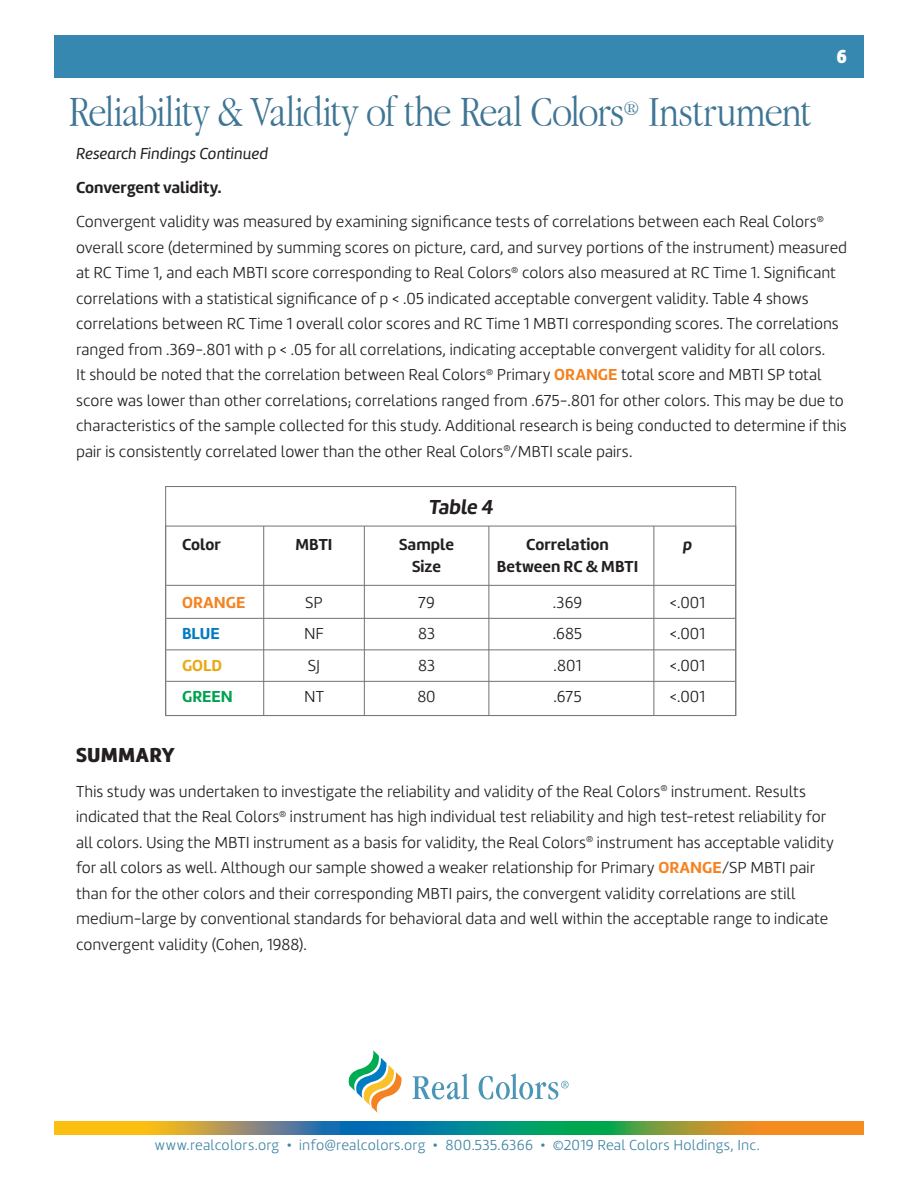
<style>
.page{position:relative;width:918px;height:1188px;background:#fff}
.page>*{position:absolute;margin:0;border:0;box-sizing:border-box;transform-origin:0 0}
.t1{font:300 45px "Apple Garamond";letter-spacing:-.015em;color:#3f7595}
.bulleted_text{font:900 21px "Amelia";letter-spacing:.01em;color:#231f20}
.t2{font:700 21px "Amelia Oblicua";letter-spacing:-.005em;color:#231f20}
.t3{font:300 20.1px "Apple Garamond";color:#3f7595}
.t4{font:900 19.5px "Amelia";color:#fff}
.bulleted_text-2{font:300 16.5px/25.5px "Amelia";color:#231f20}
.bulleted_text-3{font:700 16.5px "Amelia";color:#231f20}
.bulleted_text-4{font:italic 16.5px "Amelia";color:#231f20}
.t5{font:700 16.5px "Amelia";letter-spacing:.005em;color:#f58220}
.t6{font:700 16.5px "Amelia";letter-spacing:.005em;color:#00a14f}
.t7{font:700 16.5px "Amelia";color:#007cc3}
.t8{font:700 16.5px "Amelia";color:#e8aa14}
.t9{font:italic 700 16.5px "Amelia";color:#231f20}
.positive_text_paragr{font:300 15px "Amelia";letter-spacing:.015em;color:#4286a4}
.s1{font-weight:700;color:#f58220}
</style>
<div class="page">
<div style="left:54px;top:35px;width:810px;height:42px;background:#3788b0"></div>
<svg style="left:348px;top:1050px;width:54px;height:63px"></svg>
<svg style="left:413px;top:1073px;width:56px;height:27px"></svg>
<svg style="left:479px;top:1073px;width:90px;height:27px"></svg>
<img style="left:54px;top:1121px;width:810px;height:13px">
<hr style="left:166px;top:585px;width:569px;height:1px;background:#76787b">
<hr style="left:166px;top:618px;width:569px;height:1px;background:#76787b">
<hr style="left:166px;top:649px;width:569px;height:1px;background:#76787b">
<hr style="left:166px;top:681px;width:569px;height:1px;background:#76787b">
<hr style="left:263px;top:526px;width:1px;height:189px;background:#76787b">
<hr style="left:364px;top:526px;width:1px;height:189px;background:#76787b">
<hr style="left:488px;top:526px;width:1px;height:189px;background:#76787b">
<div style="left:165px;top:526px;width:571px;height:190px;border:1px solid #76787b"></div>
<hr style="left:653px;top:526px;width:1px;height:189px;background:#76787b">
<p class="t1" style="left:69px;top:85px;width:557px">Reliability &amp; Validity of the Real Colors</p>
<p class="t3" style="left:623px;top:96px;width:18px">®</p>
<p class="t1" style="left:648px;top:85px;width:165px">Instrument</p>
<p class="t4" style="left:837px;top:45px;width:12px">6</p>
<p class="bulleted_text-4" style="left:76px;top:144px;width:194px">Research Findings Continued</p>
<p class="bulleted_text-3" style="left:76px;top:178px;width:147px">Convergent validity.</p>
<p class="bulleted_text-2" style="left:76px;top:209px;width:773px">Convergent validity was measured by examining significance tests of correlations between each Real Colors<sup>® </sup>overall score (determined by summing scores on picture, card, and survey portions of the instrument) measured at RC Time 1, and each MBTI score corresponding to Real Colors<sup>®</sup> colors also measured at RC Time 1. Significant correlations with a statistical significance of p &lt; .05 indicated acceptable convergent validity. Table 4 shows correlations between RC Time 1 overall color scores and RC Time 1 MBTI corresponding scores. The correlations ranged from .369-.801 with p &lt; .05 for all correlations, indicating acceptable convergent validity for all colors.<br>It should be noted that the correlation between Real Colors<sup>®</sup> Primary <span class="s1">ORANGE</span> total score and MBTI SP total score was lower than other correlations; correlations ranged from .675-.801 for other colors. This may be due to characteristics of the sample collected for this study. Additional research is being conducted to determine if this pair is consistently correlated lower than the other Real Colors<sup>®</sup>/MBTI scale pairs.</p>
<p class="t2" style="left:429px;top:494px;width:66px">Table 4</p>
<p class="bulleted_text-3" style="left:182px;top:535px;width:40px">Color</p>
<p class="bulleted_text-3" style="left:296px;top:535px;width:38px">MBTI</p>
<p class="bulleted_text-3" style="left:399px;top:535px;width:56px">Sample</p>
<p class="bulleted_text-3" style="left:526px;top:535px;width:84px">Correlation</p>
<p class="t9" style="left:683px;top:535px;width:11px">p</p>
<p class="bulleted_text-3" style="left:412px;top:557px;width:30px">Size</p>
<p class="bulleted_text-3" style="left:497px;top:557px;width:143px">Between RC &amp; MBTI</p>
<p class="t5" style="left:182px;top:593px;width:65px">ORANGE</p>
<p class="bulleted_text-2" style="left:305px;top:590px;width:19px">SP</p>
<p class="bulleted_text-2" style="left:418px;top:590px;width:18px">79</p>
<p class="bulleted_text-2" style="left:553px;top:590px;width:31px">.369</p>
<p class="bulleted_text-2" style="left:670px;top:590px;width:37px">&lt;.001</p>
<p class="t7" style="left:182px;top:624px;width:39px">BLUE</p>
<p class="bulleted_text-2" style="left:304px;top:621px;width:21px">NF</p>
<p class="bulleted_text-2" style="left:418px;top:621px;width:18px">83</p>
<p class="bulleted_text-2" style="left:553px;top:621px;width:31px">.685</p>
<p class="bulleted_text-2" style="left:670px;top:621px;width:37px">&lt;.001</p>
<p class="t8" style="left:182px;top:655px;width:42px">GOLD</p>
<p class="bulleted_text-2" style="left:308px;top:652px;width:14px">SJ</p>
<p class="bulleted_text-2" style="left:418px;top:652px;width:18px">83</p>
<p class="bulleted_text-2" style="left:554px;top:652px;width:29px">.801</p>
<p class="bulleted_text-2" style="left:670px;top:652px;width:37px">&lt;.001</p>
<p class="t6" style="left:182px;top:686px;width:52px">GREEN</p>
<p class="bulleted_text-2" style="left:304px;top:684px;width:21px">NT</p>
<p class="bulleted_text-2" style="left:417px;top:684px;width:20px">80</p>
<p class="bulleted_text-2" style="left:553px;top:684px;width:30px">.675</p>
<p class="bulleted_text-2" style="left:670px;top:684px;width:37px">&lt;.001</p>
<p class="bulleted_text" style="left:76px;top:743px;width:100px">SUMMARY</p>
<p class="bulleted_text-2" style="left:76px;top:778px;width:759px">This study was undertaken to investigate the reliability and validity of the Real Colors<sup>®</sup> instrument. Results indicated that the Real Colors<sup>®</sup> instrument has high individual test reliability and high test-retest reliability for all colors. Using the MBTI instrument as a basis for validity, the Real Colors<sup>®</sup> instrument has acceptable validity for all colors as well. Although our sample showed a weaker relationship for Primary <span class="s1">ORANGE</span>/SP MBTI pair than for the other colors and their corresponding MBTI pairs, the convergent validity correlations are still medium-large by conventional standards for behavioral data and well within the acceptable range to indicate convergent validity (Cohen, 1988).</p>
<p class="positive_text_paragr" style="left:155px;top:1137px;width:606px">www.realcolors.org • info@realcolors.org • 800.535.6366 • ©2019 Real Colors Holdings, Inc.</p>
</div>
